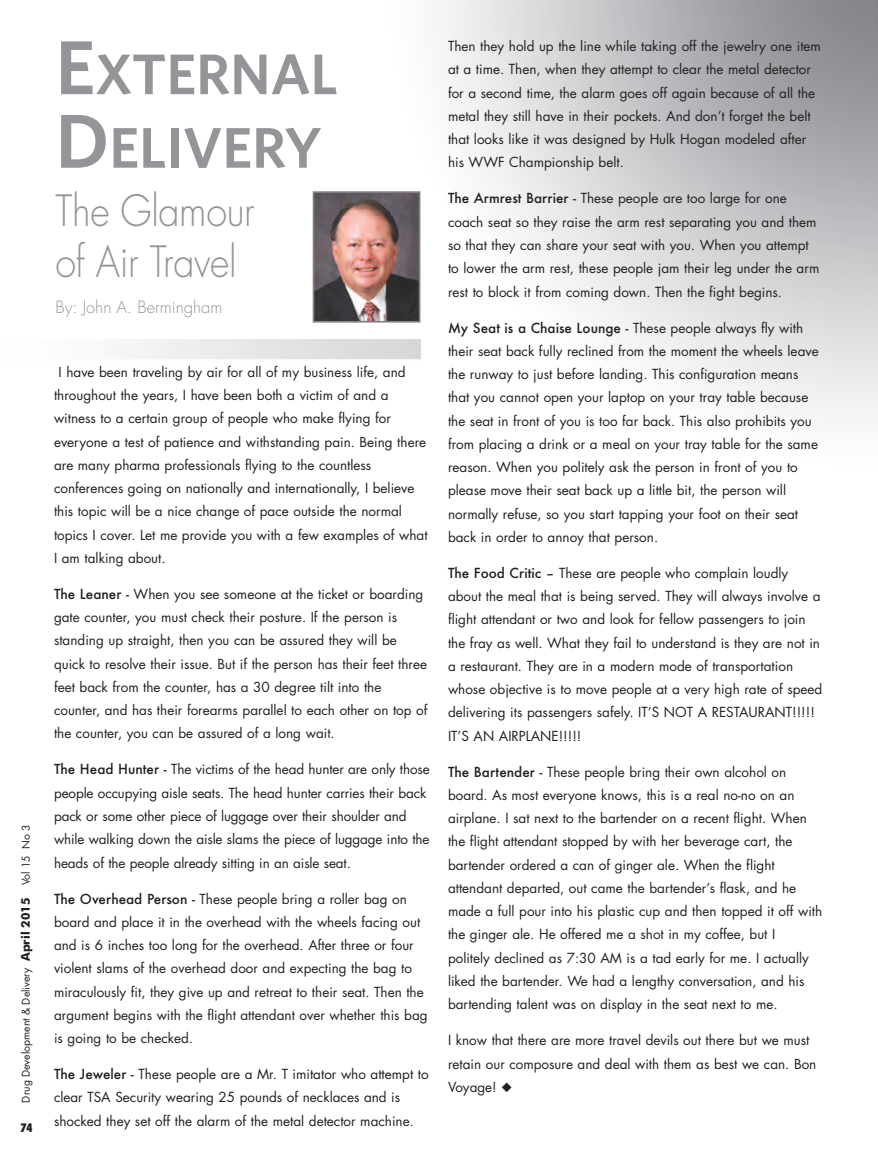
<style>
.page{position:relative;width:878px;height:1175px;background:#fff}
.page>*{position:absolute;margin:0;border:0;box-sizing:border-box;transform-origin:0 0}
.t1{font:600 57.3px/73.5px "Whitney";color:#939598}
.t2{font:300 42px/51px "Futura";letter-spacing:-.01em;color:#939598;scale:.9 1}
.t3{font:300 16.5px "Futura";color:#939598}
.t4{font:13.5px/23.2px "Futura";color:#231f20}
.t5{font:900 condensed 12px "Futura BT";color:#231f20}
.t6{font:10.5px "Futura";color:#231f20}
.s1{font-family:"Futura BT";font-weight:700;font-size:12px}
.s2{font-size:76.5px}
.s3{font-weight:500}
.s4{font-family:"Monotype Sorts"}
</style>
<div class="page">
<img style="left:316px;top:194px;width:101px;height:125px">
<div style="left:313px;top:191px;width:107px;height:131px;border:2px solid #808285"></div>
<p class="t6" style="left:21px;top:1102px;width:280px;rotate:-90deg">Drug Development &amp; Delivery <span class="s1">April 2015</span> Vol 15 No 3</p>
<p class="t5" style="left:21px;top:1122px;width:13px">74</p>
<h1 class="t1" style="left:56px;top:38px;width:284px"><span class="s2">E</span>XTERNAL<br><span class="s2">D</span>ELIVERY</h1>
<h2 class="t2" style="left:56px;top:189px;width:223px">The Glamour of Air Travel</h2>
<p class="t3" style="left:56px;top:299px;width:168px">By: John A. Bermingham</p>
<p class="t4" style="left:54px;top:361px;width:375px;text-indent:5px">I have been traveling by air for all of my business life, and throughout the years, I have been both a victim of and a witness to a certain group of people who make flying for everyone a test of patience and withstanding pain. Being there are many pharma professionals flying to the countless conferences going on nationally and internationally, I believe this topic will be a nice change of pace outside the normal topics I cover. Let me provide you with a few examples of what I am talking about.</p>
<p class="t4" style="left:54px;top:583px;width:375px"><span class="s3">The Leaner -</span> When you see someone at the ticket or boarding gate counter, you must check their posture. If the person is standing up straight, then you can be assured they will be quick to resolve their issue. But if the person has their feet three feet back from the counter, has a 30 degree tilt into the counter, and has their forearms parallel to each other on top of the counter, you can be assured of a long wait.</p>
<p class="t4" style="left:54px;top:759px;width:377px"><span class="s3">The Head Hunter -</span> The victims of the head hunter are only those people occupying aisle seats. The head hunter carries their back pack or some other piece of luggage over their shoulder and while walking down the aisle slams the piece of luggage into the heads of the people already sitting in an aisle seat.</p>
<p class="t4" style="left:54px;top:888px;width:375px"><span class="s3">The Overhead Person -</span> These people bring a roller bag on board and place it in the overhead with the wheels facing out and is 6 inches too long for the overhead. After three or four violent slams of the overhead door and expecting the bag to miraculously fit, they give up and retreat to their seat. Then the argument begins with the flight attendant over whether this bag is going to be checked.</p>
<p class="t4" style="left:54px;top:1063px;width:376px"><span class="s3">The Jeweler -</span> These people are a Mr. T imitator who attempt to clear TSA Security wearing 25 pounds of necklaces and is shocked they set off the alarm of the metal detector machine.</p>
<p class="t4" style="left:448px;top:36px;width:374px">Then they hold up the line while taking off the jewelry one item at a time. Then, when they attempt to clear the metal detector for a second time, the alarm goes off again because of all the metal they still have in their pockets. And don’t forget the belt that looks like it was designed by Hulk Hogan modeled after his WWF Championship belt.</p>
<p class="t4" style="left:448px;top:188px;width:373px"><span class="s3">The Armrest Barrier -</span> These people are too large for one coach seat so they raise the arm rest separating you and them so that they can share your seat with you. When you attempt to lower the arm rest, these people jam their leg under the arm rest to block it from coming down. Then the fight begins.</p>
<p class="t4" style="left:448px;top:317px;width:372px"><span class="s3">My Seat is a Chaise Lounge -</span> These people always fly with their seat back fully reclined from the moment the wheels leave the runway to just before landing. This configuration means that you cannot open your laptop on your tray table because the seat in front of you is too far back. This also prohibits you from placing a drink or a meal on your tray table for the same reason. When you politely ask the person in front of you to please move their seat back up a little bit, the person will normally refuse, so you start tapping your foot on their seat back in order to annoy that person.</p>
<p class="t4" style="left:448px;top:562px;width:376px"><span class="s3">The Food Critic –</span> These are people who complain loudly about the meal that is being served. They will always involve a flight attendant or two and look for fellow passengers to join the fray as well. What they fail to understand is they are not in a restaurant. They are in a modern mode of transportation whose objective is to move people at a very high rate of speed delivering its passengers safely. IT’S NOT A RESTAURANT!!!!!<br>IT’S AN AIRPLANE!!!!!</p>
<p class="t4" style="left:448px;top:761px;width:376px"><span class="s3">The Bartender -</span> These people bring their own alcohol on board. As most everyone knows, this is a real no-no on an airplane. I sat next to the bartender on a recent flight. When the flight attendant stopped by with her beverage cart, the bartender ordered a can of ginger ale. When the flight attendant departed, out came the bartender’s flask, and he made a full pour into his plastic cup and then topped it off with the ginger ale. He offered me a shot in my coffee, but I<br>politely declined as 7:30 AM is a tad early for me. I actually liked the bartender. We had a lengthy conversation, and his bartending talent was on display in the seat next to me.</p>
<p class="t4" style="left:448px;top:1029px;width:370px">I know that there are more travel devils out there but we must retain our composure and deal with them as best we can. Bon<br>Voyage! <span class="s4">u</span></p>
</div>
